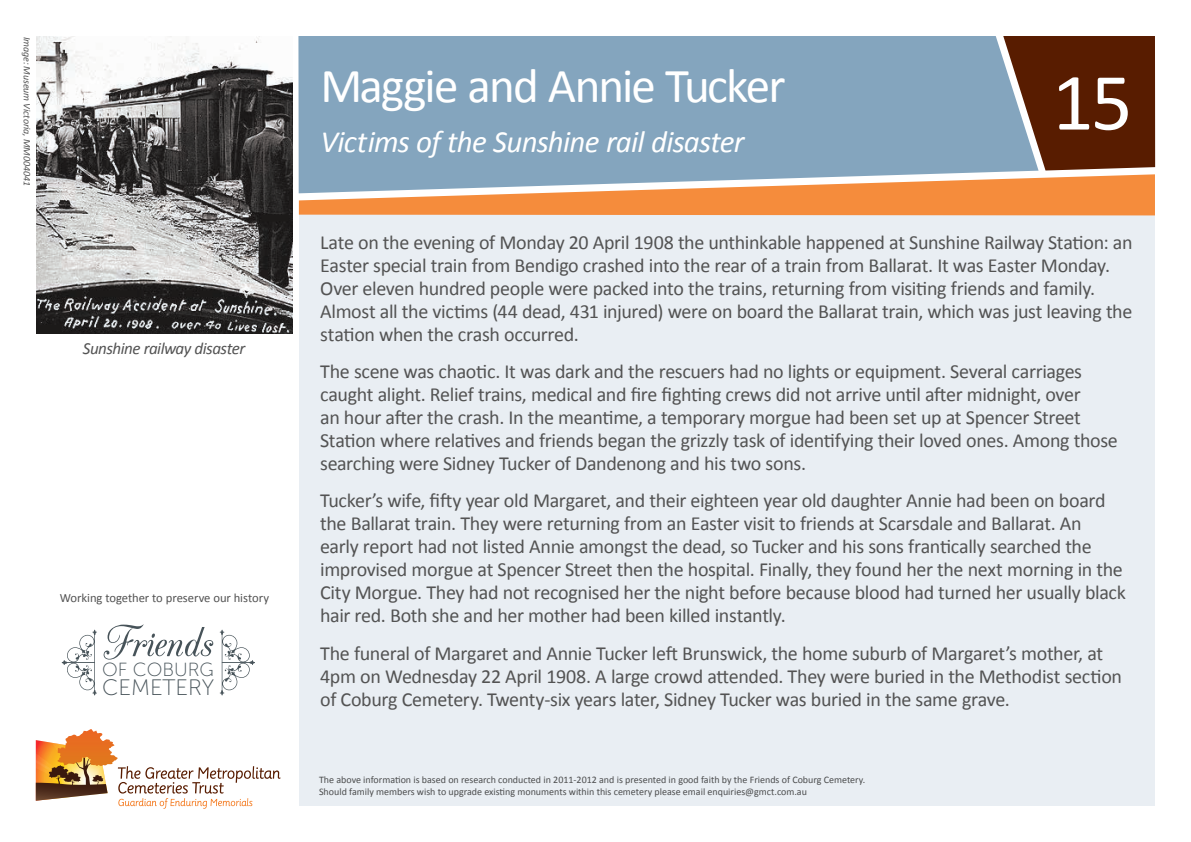
<style>
.page{position:relative;width:1191px;height:842px;background:#fff}
.page>*{position:absolute;margin:0;border:0;box-sizing:border-box;transform-origin:0 0}
.t1{font:82px "Calibri";color:#fff}
.t2{font:51.3px "CAC Champagne";letter-spacing:-.005em;color:#475359}
.t3{font:49px "Calibri";letter-spacing:-.04em;color:#fff}
.t4{font:italic 31px "Calibri";letter-spacing:-.025em;color:#fff}
.t5{font:22.3px "Museo Sans 100";letter-spacing:-.005em;color:#475359}
.t6{font:20px/23px "Calibri";letter-spacing:-.02em;color:#535353}
.t7{font:19px "Museo Sans 100";color:#475359}
.t8{font:italic 17px "Calibri";letter-spacing:-.03em;color:#535353}
.t9{font:12.6px "Calibri";letter-spacing:-.005em;color:#535353}
.t10{font:10px/12px "Calibri";color:#4b4c4d}
.t11{font:italic 10px "Calibri";letter-spacing:-.005em;color:#535353}
</style>
<div class="page">
<div style="left:299px;top:201px;width:856px;height:605px;background:#e9eef3"></div>
<svg style="left:299px;top:36px;width:856px;height:179px;background:#969597"></svg>
<svg style="left:36px;top:729px;width:244px;height:80px"></svg>
<svg style="left:220px;top:629px;width:35px;height:67px"></svg>
<svg style="left:62px;top:629px;width:35px;height:67px"></svg>
<img style="left:36px;top:36px;width:256px;height:298px">
<p class="t11" style="left:34px;top:37px;width:151px;rotate:90deg">Image: Museum Victoria, MM004041</p>
<p class="t8" style="left:83px;top:337px;width:164px">Sunshine railway disaster</p>
<p class="t9" style="left:60px;top:590px;width:211px">Working together to preserve our history</p>
<h2 class="t2" style="left:103px;top:617px;width:111px">Friends</h2>
<p class="t7" style="left:102px;top:660px;width:113px">OF COBURG</p>
<p class="t5" style="left:102px;top:676px;width:113px">CEMETERY</p>
<h3 class="t3" style="left:320px;top:55px;width:466px">Maggie and Annie Tucker</h3>
<h3 class="t4" style="left:320px;top:121px;width:425px">Vict ims of the Sunshine rail disaster</h3>
<h1 class="t1" style="left:1052px;top:50px;width:82px">15</h1>
<p class="t6" style="left:320px;top:231px;width:814px">Late on the evening of Monday 20 April 1908 the unthinkable happened at Sunshine Railway Station: an Easter special train from Bendigo crashed into the rear of a train from Ballarat. It was Easter Monday.<br>Over eleven hundred people were packed into the trains, returning from visiting friends and family.<br>Almost all the victims (44 dead, 431 injured) were on board the Ballarat train, which was just leaving the station when the crash occurred.</p>
<p class="t6" style="left:320px;top:360px;width:799px">The scene was chaotic. It was dark and the rescuers had no lights or equipment. Several carriages caught alight. Relief trains, medical and fire fighting crews did not arrive until after midnight, over<br>an hour after the crash. In the meantime, a temporary morgue had been set up at Spencer Street Station where relatives and friends began the grizzly task of identifying their loved ones. Among those searching were Sidney Tucker of Dandenong and his two sons.</p>
<p class="t6" style="left:320px;top:489px;width:807px">Tucker’s wife, fifty year old Margaret, and their eighteen year old daughter Annie had been on board the Ballarat train. They were returning from an Easter visit to friends at Scarsdale and Ballarat. An<br>early report had not listed Annie amongst the dead, so Tucker and his sons frantically searched the improvised morgue at Spencer Street then the hospital. Finally, they found her the next morning in the City Morgue. They had not recognised her the night before because blood had turned her usually black hair red. Both she and her mother had been killed instantly.</p>
<p class="t6" style="left:320px;top:641px;width:803px">The funeral of Margaret and Annie Tucker left Brunswick, the home suburb of Margaret’s mother, at<br>4pm on Wednesday 22 April 1908. A large crowd attended. They were buried in the Methodist section of Coburg Cemetery. Twenty-six years later, Sidney Tucker was buried in the same grave.</p>
<p class="t10" style="left:319px;top:773px;width:547px">The above information is based on research conducted in 2011-2012 and is presented in good faith by the Friends of Coburg Cemetery.<br>Should family members wish to upgrade existing monuments within this cemetery please email enquiries@gmct.com.au</p>
</div>
